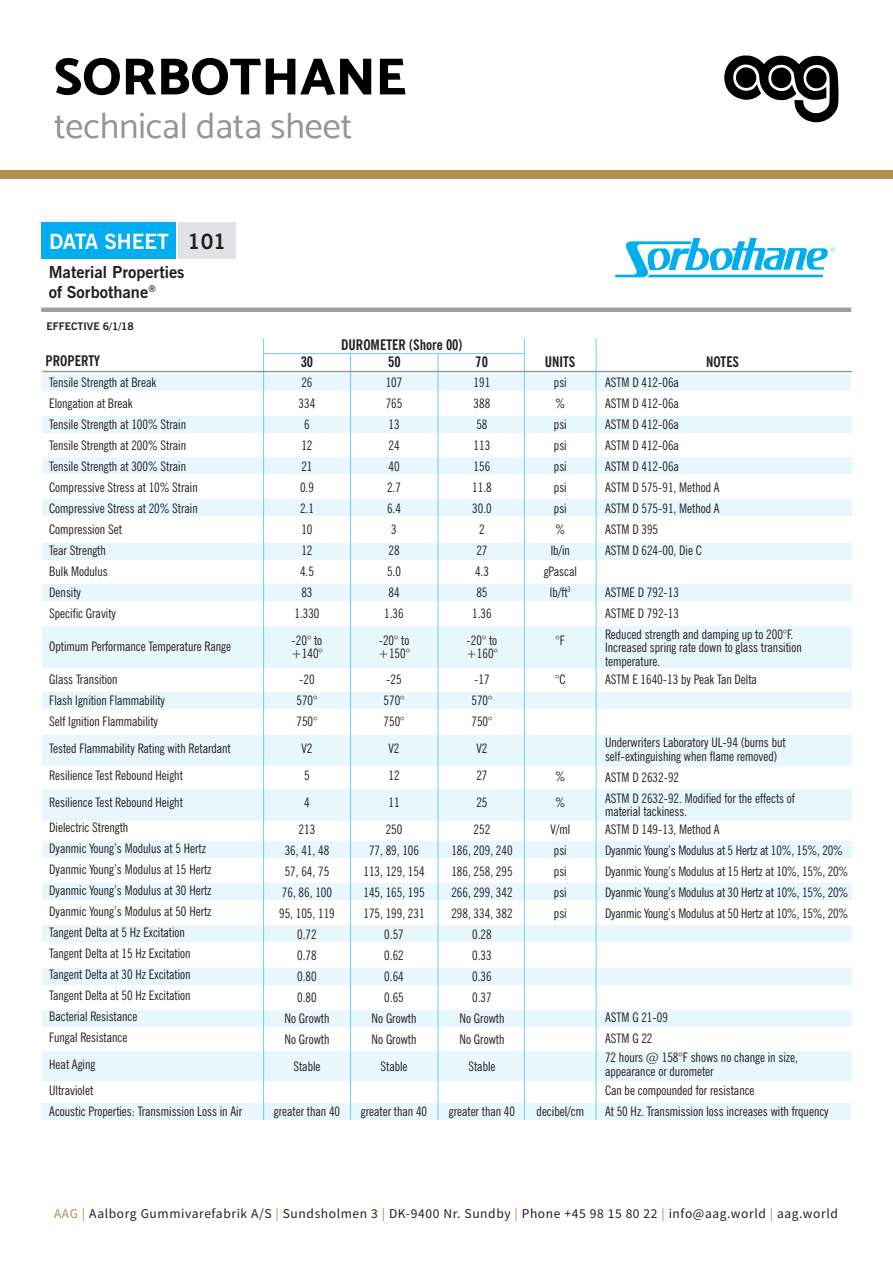
<style>
.page{position:relative;width:893px;height:1263px;background:#fff}
.page>*{position:absolute;margin:0;border:0;box-sizing:border-box;transform-origin:0 0}
.t1{font:800 52.5px "Catamaran";color:#010000}
.t2{font:36px "Catamaran";color:#939598}
.t3{font:700 21px "News Gothic BT";color:#fff}
.t4{font:700 16.5px/19.5px "News Gothic BT";color:#231f20}
.t5{font:700 condensed 14.55px "News Gothic BT";color:#231f20}
.t6{font:13.5px "Source Sans Pro";letter-spacing:.045em;color:#231f20}
.t7{font:condensed 13.05px/21px "News Gothic BT";color:#231f20}
.t8{font:700 10.5px "News Gothic BT";color:#231f20}
.s1{color:#231f20}
.s2{color:#b38e4e}
</style>
<div class="page">
<div style="left:0;top:170px;width:893px;height:9px;background:#b38e4e"></div>
<svg style="left:724px;top:55px;width:115px;height:68px"></svg>
<div style="left:41px;top:1103px;width:810px;height:16px;background:#e8f6fd"></div>
<div style="left:179px;top:222px;width:57px;height:37px;background:#e1e2e4"></div>
<div style="left:41px;top:222px;width:135px;height:36px;background:#00aeef"></div>
<div style="left:42px;top:1051px;width:809px;height:29px;background:#e8f6fd"></div>
<div style="left:42px;top:884px;width:809px;height:16px;background:#e8f6fd"></div>
<div style="left:42px;top:926px;width:809px;height:16px;background:#e8f6fd"></div>
<div style="left:42px;top:968px;width:809px;height:17px;background:#e8f6fd"></div>
<div style="left:42px;top:1010px;width:809px;height:16px;background:#e8f6fd"></div>
<div style="left:42px;top:841px;width:809px;height:17px;background:#e8f6fd"></div>
<div style="left:42px;top:789px;width:809px;height:31px;background:#e8f6fd"></div>
<div style="left:42px;top:735px;width:809px;height:30px;background:#e8f6fd"></div>
<div style="left:42px;top:374px;width:809px;height:17px;background:#e8f6fd"></div>
<div style="left:42px;top:416px;width:809px;height:16px;background:#e8f6fd"></div>
<div style="left:42px;top:457px;width:809px;height:16px;background:#e8f6fd"></div>
<div style="left:42px;top:500px;width:809px;height:16px;background:#e8f6fd"></div>
<div style="left:42px;top:543px;width:809px;height:16px;background:#e8f6fd"></div>
<div style="left:42px;top:584px;width:809px;height:16px;background:#e8f6fd"></div>
<div style="left:42px;top:626px;width:809px;height:42px;background:#e8f6fd"></div>
<div style="left:42px;top:693px;width:809px;height:16px;background:#e8f6fd"></div>
<hr style="left:263px;top:338px;width:1px;height:782px;background:#6bcff6">
<hr style="left:264px;top:353px;width:261px;height:1px;background:#6bcff6">
<hr style="left:350px;top:353px;width:1px;height:767px;background:#6bcff6">
<hr style="left:438px;top:353px;width:1px;height:767px;background:#6bcff6">
<hr style="left:524px;top:338px;width:1px;height:782px;background:#6bcff6">
<hr style="left:596px;top:338px;width:1px;height:782px;background:#6bcff6">
<hr style="left:42px;top:371px;width:810px;height:1px;background:#939598">
<svg style="left:615px;top:238px;width:220px;height:39px"></svg>
<div style="left:41px;top:307px;width:810px;height:5px;background:#9d9fa2"></div>
<p class="t1" style="left:54px;top:46px;width:354px">SORBOTHANE</p>
<p class="t2" style="left:54px;top:104px;width:300px">technical data sheet</p>
<p class="t3" style="left:49px;top:229px;width:178px">DATA SHEET <span class="s1">101</span></p>
<p class="t4" style="left:49px;top:262px;width:137px">Material Properties of Sorbothane<sup>®</sup></p>
<p class="t8" style="left:47px;top:320px;width:89px">EFFECTIVE 6/1/18</p>
<p class="t5" style="left:341px;top:336px;width:123px">DUROMETER (Shore 00)</p>
<p class="t5" style="left:46px;top:352px;width:56px">PROPERTY</p>
<p class="t5" style="left:388px;top:353px;width:14px">50</p>
<p class="t5" style="left:545px;top:353px;width:32px">UNITS</p>
<p class="t5" style="left:706px;top:353px;width:34px">NOTES</p>
<p class="t5" style="left:301px;top:353px;width:14px">30</p>
<p class="t5" style="left:476px;top:353px;width:14px">70</p>
<p class="t7" style="left:294px;top:372px;width:27px;text-align:center">26<br>334<br>6<br>12<br>21<br>0.9<br>2.1<br>10<br>12<br>4.5<br>83<br>1.330</p>
<p class="t7" style="left:291px;top:633px;width:33px;line-height:13.5px">-20° to +140°</p>
<p class="t7" style="left:296px;top:669px;width:23px">-20<br>570°<br>750°</p>
<p class="t7" style="left:299px;top:735px;width:18px;line-height:27px;text-align:center">V2<br>5<br>4<br>213</p>
<p class="t7" style="left:279px;top:840px;width:57px;text-align:center">36, 41, 48<br>57, 64, 75<br>76, 86, 100<br>95, 105, 119<br>0.72<br>0.78<br>0.80<br>0.80<br>No Growth<br>No Growth</p>
<p class="t7" style="left:293px;top:1056px;width:29px">Stable</p>
<p class="t7" style="left:274px;top:1101px;width:68px">greater than 40</p>
<p class="t7" style="left:544px;top:371px;width:35px;text-align:center">psi<br>%<br>psi<br>psi<br>psi<br>psi<br>psi<br>%<br>lb/in gPascal lb/ft<sup>3</sup></p>
<p class="t7" style="left:556px;top:629px;width:11px">°F</p>
<p class="t7" style="left:555px;top:668px;width:12px">°C</p>
<p class="t7" style="left:49px;top:372px;width:150px">Tensile Strength at Break<br>Elongation at Break<br>Tensile Strength at 100% Strain<br>Tensile Strength at 200% Strain<br>Tensile Strength at 300% Strain<br>Compressive Stress at 10% Strain<br>Compressive Stress at 20% Strain<br>Compression Set<br>Tear Strength<br>Bulk Modulus<br>Density<br>Specific Gravity</p>
<p class="t7" style="left:49px;top:636px;width:183px">Optimum Performance Temperature Range</p>
<p class="t7" style="left:49px;top:669px;width:117px">Glass Transition<br>Flash Ignition Flammability<br>Self Ignition Flammability</p>
<p class="t7" style="left:49px;top:735px;width:183px;line-height:27px">Tested Flammability Rating with Retardant<br>Resilience Test Rebound Height<br>Resilience Test Rebound Height</p>
<p class="t7" style="left:49px;top:817px;width:164px">Dielectric Strength<br>Dyanmic Young’s Modulus at 5 Hertz<br>Dyanmic Young’s Modulus at 15 Hertz<br>Dyanmic Young’s Modulus at 30 Hertz<br>Dyanmic Young’s Modulus at 50 Hertz<br>Tangent Delta at 5 Hz Excitation<br>Tangent Delta at 15 Hz Excitation<br>Tangent Delta at 30 Hz Excitation<br>Tangent Delta at 50 Hz Excitation<br>Bacterial Resistance<br>Fungal Resistance</p>
<p class="t7" style="left:49px;top:1052px;width:48px;line-height:25.5px">Heat Aging<br>Ultraviolet</p>
<p class="t7" style="left:49px;top:1101px;width:194px">Acoustic Properties: Transmission Loss in Air</p>
<p class="t7" style="left:605px;top:372px;width:116px">ASTM D 412-06a<br>ASTM D 412-06a<br>ASTM D 412-06a<br>ASTM D 412-06a<br>ASTM D 412-06a<br>ASTM D 575-91, Method A<br>ASTM D 575-91, Method A<br>ASTM D 395<br>ASTM D 624-00, Die C</p>
<p class="t7" style="left:605px;top:582px;width:190px">ASTME D 792-13<br>ASTME D 792-13<br>Reduced strength and damping up to 200°F.</p>
<p class="t7" style="left:605px;top:641px;width:198px;line-height:13.5px">Increased spring rate down to glass transition temperature.</p>
<p class="t7" style="left:605px;top:669px;width:153px">ASTM E 1640-13 by Peak Tan Delta</p>
<p class="t7" style="left:472px;top:372px;width:21px;text-align:center">191<br>388<br>58<br>113<br>156<br>11.8<br>30.0<br>2<br>27<br>4.3<br>85<br>1.36</p>
<p class="t7" style="left:466px;top:633px;width:33px;line-height:13.5px">-20° to +160°</p>
<p class="t7" style="left:471px;top:669px;width:23px">-17<br>570°<br>750°</p>
<p class="t7" style="left:474px;top:735px;width:18px;line-height:27px">V2<br>27<br>25<br>252</p>
<p class="t7" style="left:451px;top:840px;width:63px;text-align:center">186, 209, 240<br>186, 258, 295<br>266, 299, 342<br>298, 334, 382<br>0.28<br>0.33<br>0.36<br>0.37<br>No Growth<br>No Growth</p>
<p class="t7" style="left:468px;top:1056px;width:29px">Stable</p>
<p class="t7" style="left:449px;top:1101px;width:68px">greater than 40</p>
<p class="t7" style="left:384px;top:372px;width:21px;text-align:center">107<br>765<br>13<br>24<br>40<br>2.7<br>6.4<br>3<br>28<br>5.0<br>84<br>1.36</p>
<p class="t7" style="left:378px;top:633px;width:33px;line-height:13.5px">-20° to +150°</p>
<p class="t7" style="left:384px;top:669px;width:23px">-25<br>570°<br>750°</p>
<p class="t7" style="left:386px;top:735px;width:18px;line-height:27px">V2<br>12<br>11<br>250</p>
<p class="t7" style="left:363px;top:840px;width:63px;text-align:center">77, 89, 106<br>113, 129, 154<br>145, 165, 195<br>175, 199, 231<br>0.57<br>0.62<br>0.64<br>0.65<br>No Growth<br>No Growth</p>
<p class="t7" style="left:380px;top:1056px;width:29px">Stable</p>
<p class="t7" style="left:361px;top:1101px;width:68px">greater than 40</p>
<p class="t7" style="left:605px;top:735px;width:182px;line-height:13.5px">Underwriters Laboratory UL-94 (burns but self-extinguishing when flame removed)</p>
<p class="t7" style="left:605px;top:766px;width:192px">ASTM D 2632-92<br>ASTM D 2632-92. Modified for the effects of</p>
<p class="t7" style="left:605px;top:802px;width:116px;line-height:18px">material tackiness.<br>ASTM D 149-13, Method A</p>
<p class="t7" style="left:605px;top:840px;width:245px">Dyanmic Young’s Modulus at 5 Hertz at 10%, 15%, 20% Dyanmic Young’s Modulus at 15 Hertz at 10%, 15%, 20% Dyanmic Young’s Modulus at 30 Hertz at 10%, 15%, 20% Dyanmic Young’s Modulus at 50 Hertz at 10%, 15%, 20%</p>
<p class="t7" style="left:555px;top:764px;width:11px;line-height:25.5px">% %</p>
<p class="t7" style="left:550px;top:818px;width:21px">V/ml psi psi psi psi</p>
<p class="t7" style="left:605px;top:1006px;width:64px">ASTM G 21-09<br>ASTM G 22</p>
<p class="t7" style="left:605px;top:1050px;width:195px;line-height:13.5px">72 hours @ 158°F shows no change in size, appearance or durometer</p>
<p class="t7" style="left:605px;top:1080px;width:225px">Can be compounded for resistance<br>At 50 Hz. Transmission loss increases with frquency</p>
<p class="t7" style="left:537px;top:1100px;width:49px">decibel/cm</p>
<p class="t6" style="left:54px;top:1205px;width:785px"><span class="s2">AAG |</span> Aalborg Gummivarefabrik A/S <span class="s2">|</span> Sundsholmen 3 <span class="s2">|</span> DK-9400 Nr. Sundby <span class="s2">|</span> Phone +45 98 15 80 22 <span class="s2">|</span> info@aag.world <span class="s2">|</span> aag.world</p>
</div>
